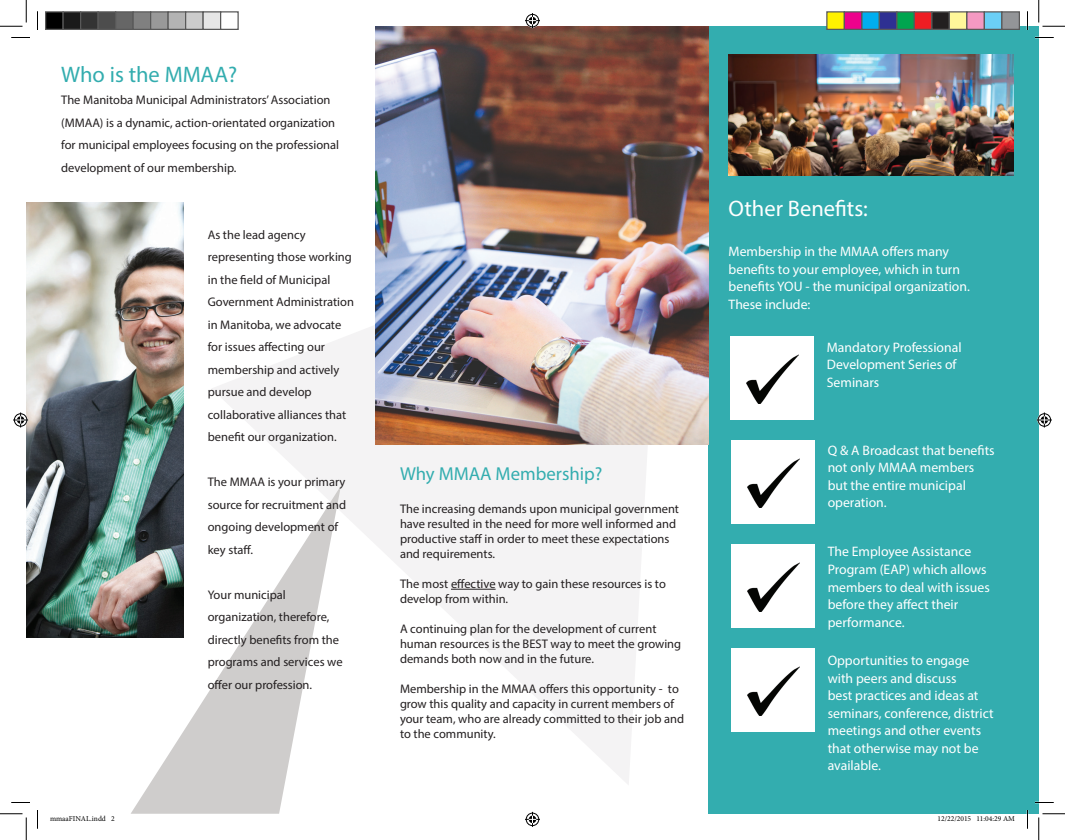
<style>
.page{position:relative;width:1065px;height:840px;background:#fff}
.page>*{position:absolute;margin:0;border:0;box-sizing:border-box;transform-origin:0 0}
.t1{font:22.5px "Myriad Pro";color:#fff}
.t2{font:22.5px "Myriad Pro";color:#33adaf}
.t3{font:18.75px "Myriad Pro";color:#33adaf}
.t4{font:13.75px/17.5px "Myriad Pro";color:#fff}
.t5{font:12.5px/22.5px "Myriad Pro";color:#231f20}
.t6{font:7.5px "Minion Pro";color:#000}
</style>
<div class="page">
<svg style="left:212px;top:325px;width:449px;height:459px;fill:#f4f3f4"></svg>
<svg style="left:131px;top:486px;width:210px;height:328px"></svg>
<div style="left:709px;top:26px;width:330px;height:788px;background:#33adaf"></div>
<img style="left:729px;top:55px;width:284px;height:120px">
<img style="left:26px;top:203px;width:158px;height:434px">
<img style="left:375px;top:26px;width:334px;height:418px">
<hr style="left:451px;top:589px;width:45px;height:1px;background:#231f20">
<div style="left:732px;top:440px;width:83px;height:84px;background:#fff"></div>
<img style="left:747px;top:458px;width:53px;height:50px">
<div style="left:732px;top:544px;width:83px;height:84px;background:#fff"></div>
<img style="left:747px;top:562px;width:53px;height:50px">
<div style="left:732px;top:648px;width:83px;height:84px;background:#fff"></div>
<img style="left:747px;top:666px;width:53px;height:50px">
<div style="left:731px;top:336px;width:83px;height:84px;background:#fff"></div>
<img style="left:746px;top:355px;width:52px;height:49px">
<svg style="left:11px;top:37px;width:19px;height:1px"></svg>
<svg style="left:1035px;top:37px;width:19px;height:1px"></svg>
<svg style="left:11px;top:802px;width:19px;height:1px"></svg>
<svg style="left:1035px;top:802px;width:19px;height:1px"></svg>
<svg style="left:37px;top:11px;width:1px;height:19px"></svg>
<svg style="left:37px;top:810px;width:1px;height:19px"></svg>
<svg style="left:1027px;top:11px;width:1px;height:19px"></svg>
<svg style="left:1027px;top:810px;width:1px;height:19px"></svg>
<svg style="left:0;top:0;width:27px;height:27px"></svg>
<svg style="left:0;top:814px;width:27px;height:26px"></svg>
<svg style="left:1039px;top:0;width:26px;height:27px"></svg>
<svg style="left:1039px;top:814px;width:26px;height:26px"></svg>
<svg style="left:525px;top:13px;width:15px;height:15px"></svg>
<svg style="left:525px;top:812px;width:15px;height:15px"></svg>
<svg style="left:13px;top:412px;width:15px;height:16px"></svg>
<svg style="left:1037px;top:412px;width:15px;height:16px"></svg>
<div style="left:46px;top:12px;width:17px;height:17px;background:#000"></div>
<div style="left:45px;top:11px;width:19px;height:19px;border:1px solid #595959"></div>
<div style="left:63px;top:12px;width:18px;height:17px;background:#1a1a1a"></div>
<div style="left:62px;top:11px;width:19px;height:19px;border:1px solid #595959"></div>
<div style="left:81px;top:12px;width:17px;height:17px;background:#333"></div>
<div style="left:80px;top:11px;width:19px;height:19px;border:1px solid #595959"></div>
<div style="left:98px;top:12px;width:18px;height:17px;background:#4d4d4d"></div>
<div style="left:98px;top:11px;width:18px;height:19px;border:1px solid #595959"></div>
<div style="left:116px;top:12px;width:17px;height:17px;background:#666"></div>
<div style="left:115px;top:11px;width:19px;height:19px;border:1px solid #595959"></div>
<div style="left:133px;top:12px;width:18px;height:17px;background:#808080"></div>
<div style="left:132px;top:11px;width:19px;height:19px;border:1px solid #595959"></div>
<div style="left:151px;top:12px;width:17px;height:17px;background:#999"></div>
<div style="left:150px;top:11px;width:19px;height:19px;border:1px solid #595959"></div>
<div style="left:168px;top:12px;width:18px;height:17px;background:#b3b3b3"></div>
<div style="left:168px;top:11px;width:18px;height:19px;border:1px solid #595959"></div>
<div style="left:186px;top:12px;width:17px;height:17px;background:#ccc"></div>
<div style="left:185px;top:11px;width:19px;height:19px;border:1px solid #595959"></div>
<div style="left:203px;top:12px;width:18px;height:17px;background:#e6e6e6"></div>
<div style="left:202px;top:11px;width:19px;height:19px;border:1px solid #595959"></div>
<div style="left:220px;top:11px;width:19px;height:19px;border:1px solid #595959"></div>
<div style="left:827px;top:12px;width:17px;height:17px;background:#fff101"></div>
<div style="left:826px;top:11px;width:19px;height:19px;border:1px solid #595959"></div>
<div style="left:844px;top:12px;width:18px;height:17px;background:#ed028c"></div>
<div style="left:844px;top:11px;width:18px;height:19px;border:1px solid #595959"></div>
<div style="left:862px;top:12px;width:17px;height:17px;background:#00aeef"></div>
<div style="left:861px;top:11px;width:19px;height:19px;border:1px solid #595959"></div>
<div style="left:879px;top:12px;width:18px;height:17px;background:#2e3092"></div>
<div style="left:879px;top:11px;width:19px;height:19px;border:1px solid #595959"></div>
<div style="left:897px;top:12px;width:17px;height:17px;background:#00a54f"></div>
<div style="left:896px;top:11px;width:19px;height:19px;border:1px solid #595959"></div>
<div style="left:914px;top:12px;width:18px;height:17px;background:#ee1d23"></div>
<div style="left:914px;top:11px;width:18px;height:19px;border:1px solid #595959"></div>
<div style="left:932px;top:12px;width:17px;height:17px;background:#231f20"></div>
<div style="left:931px;top:11px;width:19px;height:19px;border:1px solid #595959"></div>
<div style="left:949px;top:12px;width:18px;height:17px;background:#fff79a"></div>
<div style="left:949px;top:11px;width:19px;height:19px;border:1px solid #595959"></div>
<div style="left:967px;top:12px;width:17px;height:17px;background:#f499c2"></div>
<div style="left:966px;top:11px;width:19px;height:19px;border:1px solid #595959"></div>
<div style="left:984px;top:12px;width:18px;height:17px;background:#6bcff6"></div>
<div style="left:984px;top:11px;width:18px;height:19px;border:1px solid #595959"></div>
<div style="left:1002px;top:12px;width:17px;height:17px;background:#939598"></div>
<div style="left:1001px;top:11px;width:19px;height:19px;border:1px solid #595959"></div>
<h1 class="t2" style="left:61px;top:60px;width:178px">Who is the MMAA?</h1>
<p class="t5" style="left:61px;top:89px;width:279px">The Manitoba Municipal Administrators’ Association (MMAA) is a dynamic, action-orientated organization for municipal employees focusing on the professional development of our membership.</p>
<p class="t5" style="left:208px;top:223px;width:148px">As the lead agency representing those working in the field of Municipal<br>Government Administration in Manitoba, we advocate for issues affecting our membership and actively pursue and develop collaborative alliances that benefit our organization.</p>
<p class="t5" style="left:208px;top:471px;width:140px">The MMAA is your primary source for recruitment and ongoing development of key staff.</p>
<p class="t5" style="left:208px;top:583px;width:136px">Your municipal organization, therefore, directly benefits from the programs and services we offer our profession.</p>
<h2 class="t3" style="left:400px;top:462px;width:204px">Why MMAA Membership?</h2>
<p class="t5" style="left:400px;top:501px;width:281px;line-height:15px">The increasing demands upon municipal government have resulted in the need for more well informed and productive staff in order to meet these expectations and requirements.</p>
<p class="t5" style="left:400px;top:576px;width:267px;line-height:15px">The most effective way to gain these resources is to develop from within.</p>
<p class="t5" style="left:400px;top:621px;width:283px;line-height:15px">A continuing plan for the development of current human resources is the BEST way to meet the growing demands both now and in the future.</p>
<p class="t5" style="left:400px;top:681px;width:286px;line-height:15px">Membership in the MMAA offers this opportunity - to grow this quality and capacity in current members of your team, who are already committed to their job and to the community.</p>
<h1 class="t1" style="left:729px;top:195px;width:141px">Other Benefits:</h1>
<p class="t4" style="left:729px;top:243px;width:243px">Membership in the MMAA offers many benefits to your employee, which in turn benefits YOU - the municipal organization.<br>These include:</p>
<p class="t4" style="left:827px;top:338px;width:136px">Mandatory Professional<br>Development Series of<br>Seminars</p>
<p class="t4" style="left:828px;top:441px;width:169px">Q &amp; A Broadcast that benefits not only MMAA members but the entire municipal operation.</p>
<p class="t4" style="left:828px;top:543px;width:164px">The Employee Assistance<br>Program (EAP) which allows members to deal with issues before they affect their performance.</p>
<p class="t4" style="left:828px;top:652px;width:167px">Opportunities to engage with peers and discuss<br>best practices and ideas at seminars, conference, district meetings and other events that otherwise may not be available.</p>
<p class="t6" style="left:50px;top:814px;width:66px">mmaaFINAL.indd 2</p>
<p class="t6" style="left:938px;top:814px;width:79px">12/22/2015 11:04:29 AM</p>
</div>
